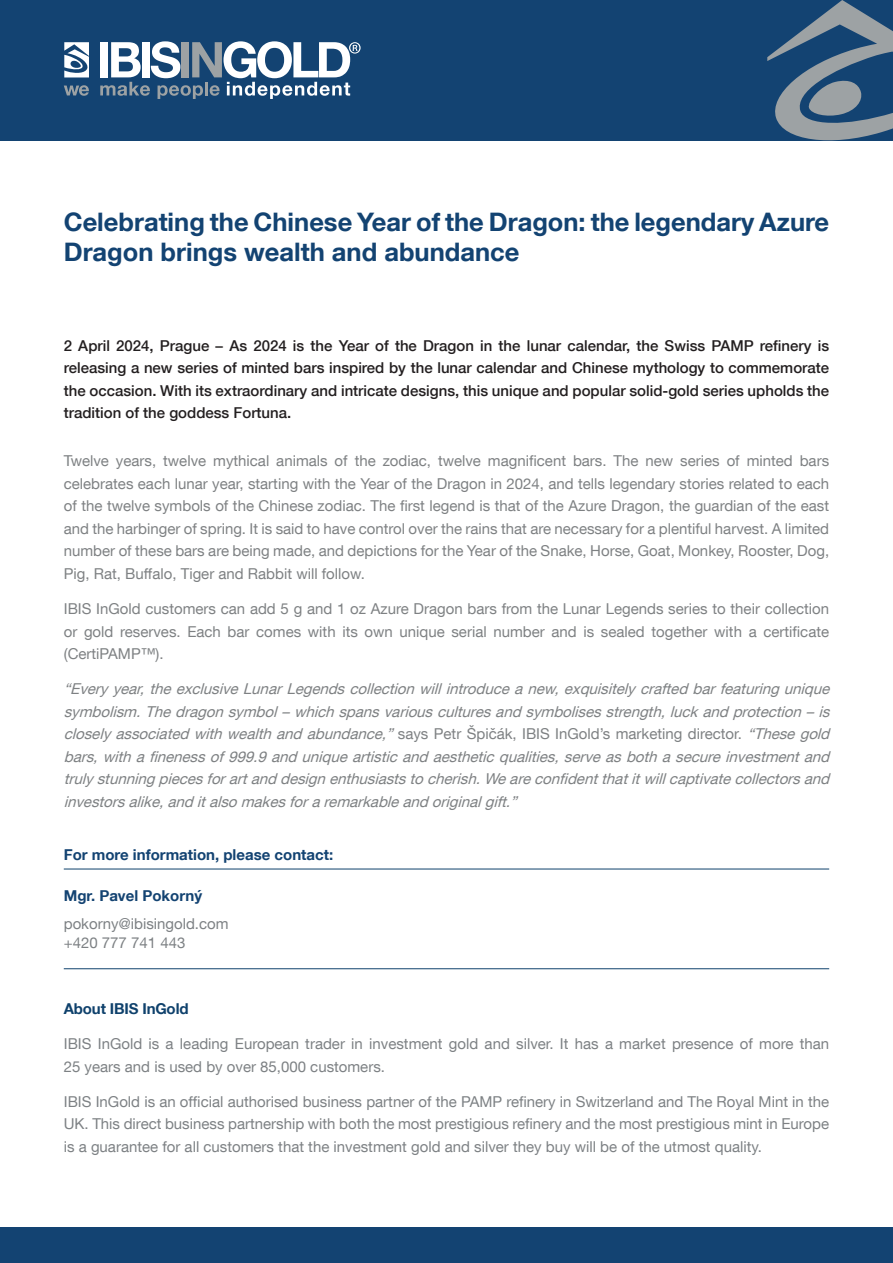
<style>
.page{position:relative;width:893px;height:1263px;background:#fff}
.page>*{position:absolute;margin:0;border:0;box-sizing:border-box;transform-origin:0 0}
.t1{font:700 25.5px/30.6px "Helvetica Neue LT Com";color:#134372}
.t2{font:15px/22.5px "Helvetica Neue LT Com";color:#7e8183;text-align:justify}
.t3{font:italic 15px/22.5px "Helvetica Neue LT Com";color:#7e8183;text-align:justify}
.t4{font:15px/22.5px "Helvetica Neue LT Com";color:#7d8184}
.t5{font:500 15px/22.5px "Helvetica Neue LT Com";color:#231f20;text-align:justify}
.t6{font:700 15px "Helvetica Neue LT Com";color:#134372}
.t7{font:700 15px "Helvetica Neue LT Com";letter-spacing:-.01em;color:#0f416c}
.s1{font-style:normal}
</style>
<div class="page">
<div style="left:0;top:0;width:893px;height:140px;background:#134372"></div>
<svg style="left:767px;top:0;width:126px;height:141px"></svg>
<div style="left:0;top:1227px;width:893px;height:36px;background:#134372"></div>
<svg style="left:64px;top:85px;width:25px;height:11px"></svg>
<svg style="left:64px;top:42px;width:25px;height:35px"></svg>
<svg style="left:100px;top:41px;width:261px;height:58px"></svg>
<hr style="left:64px;top:869px;width:765px;height:1px;background:#0f416c">
<hr style="left:64px;top:968px;width:765px;height:1px;background:#0f416c">
<h1 class="t1" style="left:64px;top:206px;width:767px">Celebrating the Chinese Year of the Dragon: the legendary Azure<br>Dragon brings wealth and abundance</h1>
<p class="t5" style="left:64px;top:334px;width:767px">2 April 2024, Prague – As 2024 is the Year of the Dragon in the lunar calendar, the Swiss PAMP refinery is releasing a new series of minted bars inspired by the lunar calendar and Chinese mythology to commemorate the occasion. With its extraordinary and intricate designs, this unique and popular solid-gold series upholds the tradition of the goddess Fortuna.</p>
<p class="t2" style="left:64px;top:449px;width:767px">Twelve years, twelve mythical animals of the zodiac, twelve magnificent bars. The new series of minted bars celebrates each lunar year, starting with the Year of the Dragon in 2024, and tells legendary stories related to each of the twelve symbols of the Chinese zodiac. The first legend is that of the Azure Dragon, the guardian of the east and the harbinger of spring. It is said to have control over the rains that are necessary for a plentiful harvest. A limited number of these bars are being made, and depictions for the Year of the Snake, Horse, Goat, Monkey, Rooster, Dog, Pig, Rat, Buffalo, Tiger and Rabbit will follow.</p>
<p class="t2" style="left:64px;top:597px;width:767px">IBIS InGold customers can add 5 g and 1 oz Azure Dragon bars from the Lunar Legends series to their collection or gold reserves. Each bar comes with its own unique serial number and is sealed together with a certificate (CertiPAMP™).</p>
<p class="t3" style="left:64px;top:677px;width:772px">“Everyyear,theexclusiveLunarLegendscollectionwillintroduceanew,exquisitelycrafted barfeaturingunique symbolism.Thedragonsymbol–whichspansvariousculturesand symbolisesstrength,luckand protection–is closelyassociated withwealthand abundance,”<span class="s1">s a y s P e t r Š p i č á k , I B I S I n G o l d ’ s m a r k e t i n g d i r e c t o r.</span> “Thesegold bars,withafinenessof999.9and uniqueartisticand aestheticqualities,serveasbothasecureinvestmentand trulystunningpiecesforartand designenthusiaststocherish.Weareconfidentthatitwillcaptivatecollectorsand investorsalike,and italsomakesforaremarkableand originalgift.”</p>
<p class="t6" style="left:64px;top:845px;width:271px">For more information, please contact:</p>
<p class="t6" style="left:64px;top:886px;width:140px">Mgr. Pavel Pokorný</p>
<p class="t4" style="left:64px;top:913px;width:166px;line-height:19.5px">pokorny@ibisingold.com +420 777 741 443</p>
<p class="t7" style="left:64px;top:999px;width:126px">About IBIS InGold</p>
<p class="t4" style="left:64px;top:1032px;width:767px">IBIS InGold is a leading European trader in investment gold and silver. It has a market presence of more than<br>25 years and is used by over 85,000 customers.</p>
<p class="t4" style="left:64px;top:1090px;width:767px;text-align:justify">IBIS InGold is an official authorised business partner of the PAMP refinery in Switzerland and The Royal Mint in the UK. This direct business partnership with both the most prestigious refinery and the most prestigious mint in Europe is a guarantee for all customers that the investment gold and silver they buy will be of the utmost quality.</p>
</div>
